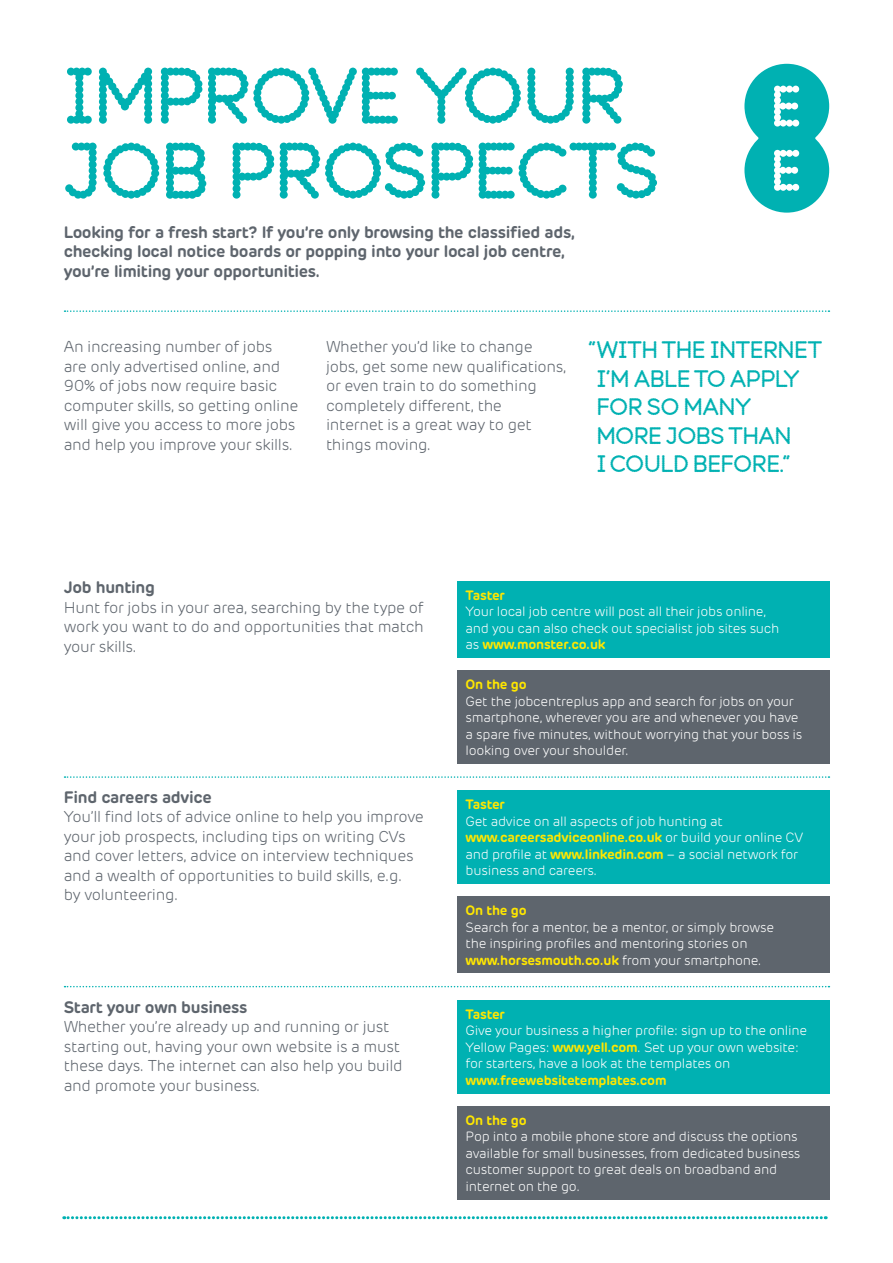
<style>
.page{position:relative;width:893px;height:1263px;background:#fff}
.page>*{position:absolute;margin:0;border:0;box-sizing:border-box;transform-origin:0 0}
.t1{font:79.5px/75px "EE Nobblee";letter-spacing:-.01em;color:#00b1b2}
.t2{font:24px/28.5px "EE Nobblee";color:#00b1b2}
.t3{font:600 16.5px/19.5px "Rubrik";letter-spacing:-.02em;color:#5e656d}
.t4{font:300 15.75px/19.5px "Rubrik";letter-spacing:-.02em;color:#5e656d}
.t5{font:300 13.5px/16.5px "Rubrik";letter-spacing:-.02em;color:#fff}
.t6{font:600 13.5px "Rubrik";letter-spacing:-.02em;color:#ffe700}
.s1{font-weight:600;color:#ffe700}
</style>
<div class="page">
<svg style="left:64px;top:1216px;width:762px;height:3px"></svg>
<svg style="left:65px;top:310px;width:764px;height:2px"></svg>
<svg style="left:744px;top:64px;width:85px;height:149px"></svg>
<svg style="left:65px;top:776px;width:764px;height:2px"></svg>
<svg style="left:65px;top:986px;width:764px;height:1px"></svg>
<div style="left:457px;top:581px;width:372px;height:77px;background:#00b1b2"></div>
<div style="left:457px;top:670px;width:372px;height:93px;background:#5e656d"></div>
<div style="left:457px;top:791px;width:372px;height:93px;background:#00b1b2"></div>
<div style="left:457px;top:896px;width:372px;height:77px;background:#5e656d"></div>
<div style="left:457px;top:1000px;width:372px;height:93px;background:#00b1b2"></div>
<div style="left:457px;top:1106px;width:372px;height:93px;background:#5e656d"></div>
<h1 class="t1" style="left:64px;top:59px;width:597px">IMPROVE YOUR<br>JOB PROSPECTS</h1>
<p class="t3" style="left:64px;top:222px;width:513px">Looking for a fresh start? If you’re only browsing the classified ads, checking local notice boards or popping into your local job centre, you’re limiting your opportunities.</p>
<p class="t4" style="left:64px;top:337px;width:236px">An increasing number of jobs are only advertised online, and<br>90% of jobs now require basic computer skills, so getting online will give you access to more jobs and help you improve your skills.</p>
<p class="t4" style="left:326px;top:337px;width:242px">Whether you’d like to change jobs, get some new qualifications, or even train to do something completely different, the<br>internet is a great way to get things moving.</p>
<h2 class="t2" style="left:597px;top:336px;width:227px;text-indent:-9px">“WITH THE INTERNET<br>I’M ABLE TO APPLY<br>FOR SO MANY<br>MORE JOBS THAN<br>I COULD BEFORE.”</h2>
<p class="t3" style="left:64px;top:578px;width:93px">Job hunting</p>
<p class="t4" style="left:64px;top:598px;width:361px;text-align:justify">Hunt for jobs in your area, searching by the type of work you want to do and opportunities that match your skills.</p>
<p class="t3" style="left:64px;top:787px;width:150px">Find careers advice</p>
<p class="t4" style="left:64px;top:807px;width:361px">You’ll find lots of advice online to help you improve your job prospects, including tips on writing CVs and cover letters, advice on interview techniques and a wealth of opportunities to build skills, e.g.<br>by volunteering.</p>
<p class="t3" style="left:64px;top:997px;width:185px">Start your own business</p>
<p class="t4" style="left:64px;top:1017px;width:340px">Whether you’re already up and running or just starting out, having your own website is a must these days. The internet can also help you build and promote your business.</p>
<p class="t6" style="left:466px;top:586px;width:41px">Taster</p>
<p class="t5" style="left:466px;top:603px;width:315px">Your local job centre will post all their jobs online, and you can also check out specialist job sites such as <span class="s1">www.monster.co.uk</span></p>
<p class="t6" style="left:466px;top:676px;width:63px">On the go</p>
<p class="t5" style="left:466px;top:692px;width:338px">Get the jobcentreplus app and search for jobs on your smartphone, wherever you are and whenever you have a spare five minutes, without worrying that your boss is looking over your shoulder.</p>
<p class="t6" style="left:466px;top:796px;width:41px">Taster</p>
<p class="t5" style="left:466px;top:813px;width:339px">Get advice on all aspects of job hunting at <span class="s1">www.careersadviceonline.co.uk</span> or build your online CV and profile at <span class="s1">www.linkedin.com</span> – a social network for business and careers.</p>
<p class="t6" style="left:466px;top:902px;width:63px">On the go</p>
<p class="t5" style="left:466px;top:919px;width:310px">Search for a mentor, be a mentor, or simply browse the inspiring profiles and mentoring stories on <span class="s1">www.horsesmouth.co.uk</span> from your smartphone.</p>
<p class="t6" style="left:466px;top:1005px;width:41px">Taster</p>
<p class="t5" style="left:466px;top:1022px;width:343px">Give your business a higher profile: sign up to the online<br>Yellow Pages: <span class="s1">www.yell.com</span>. Set up your own website: for starters, have a look at the templates on</p>
<p class="t6" style="left:466px;top:1071px;width:202px">www.freewebsitetemplates.com</p>
<p class="t6" style="left:466px;top:1111px;width:63px">On the go</p>
<p class="t5" style="left:466px;top:1128px;width:336px">Pop into a mobile phone store and discuss the options available for small businesses, from dedicated business customer support to great deals on broadband and internet on the go.</p>
</div>
